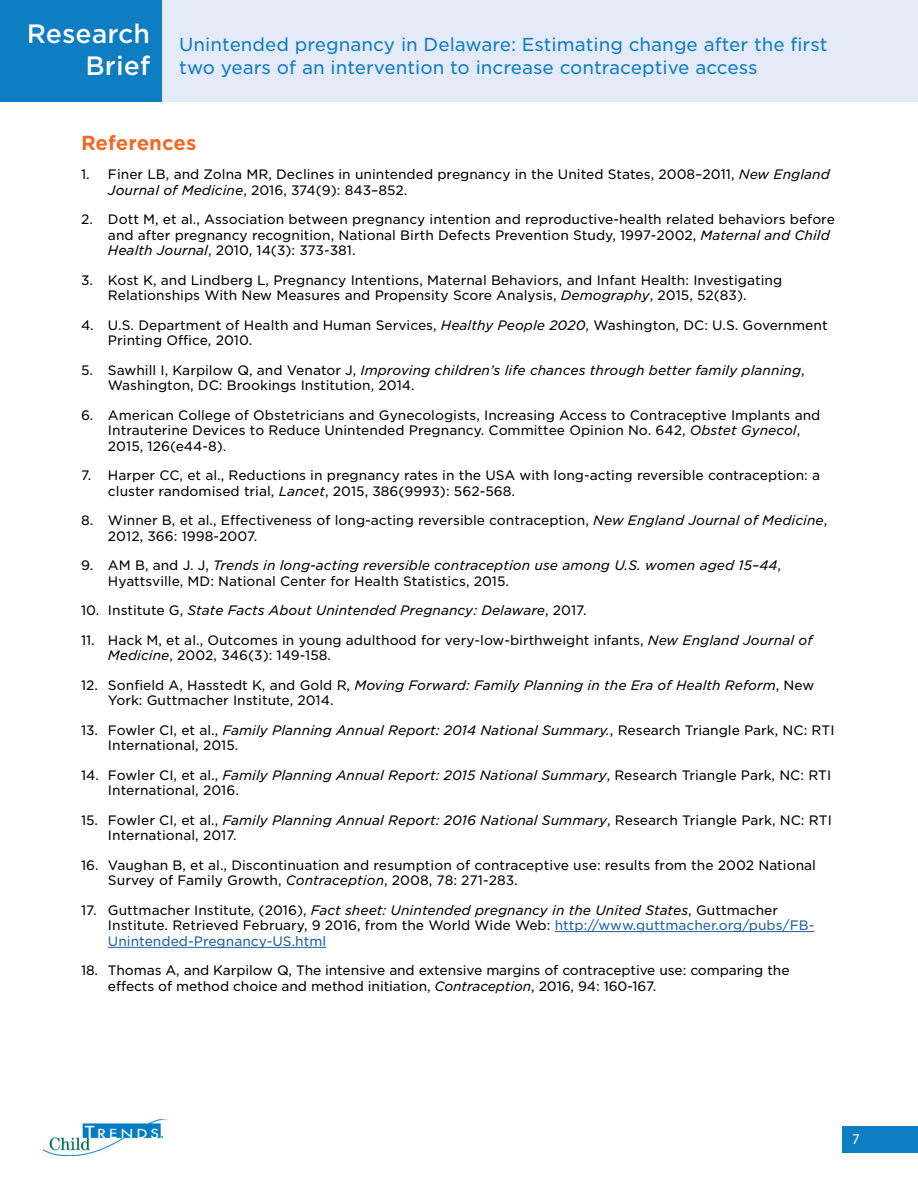
<style>
.page{position:relative;width:918px;height:1188px;background:#fff}
.page>*{position:absolute;margin:0;border:0;box-sizing:border-box;transform-origin:0 0}
.t1{font:500 25.5px/31.5px "Gotham S Sm";color:#fff;text-align:right}
.t2{font:700 19.5px "Gotham S Sm";color:#f26722}
.t3{font:18px/22.5px "Gotham S Sm";color:#0e7dc2}
.t4{font:15px "Myriad Pro";color:#fff}
.t5{font:13.2px/15.8px "Gotham S Sm";color:#000}
.t6{font:italic 13.2px "Gotham S Sm";color:#000}
.s1{font-style:italic}
.s2{font-style:normal}
.s3{color:#215e9e}
</style>
<div class="page">
<img style="left:44px;top:1119px;width:123px;height:36px">
<div style="left:0;top:0;width:918px;height:102px;background:#e4eaf7"></div>
<div style="left:0;top:0;width:162px;height:102px;background:#0e7dc2"></div>
<div style="left:842px;top:1126px;width:76px;height:27px;background:#0e7dc2"></div>
<hr style="left:555px;top:931px;width:259px;height:1px;background:#215e9e">
<hr style="left:108px;top:947px;width:218px;height:1px;background:#215e9e">
<h1 class="t1" style="left:27px;top:18px;width:125px">Research<br>Brief</h1>
<h3 class="t3" style="left:179px;top:33px;width:650px">Unintended pregnancy in Delaware: Estimating change after the first two years of an intervention to increase contraceptive access</h3>
<h2 class="t2" style="left:81px;top:129px;width:117px">References</h2>
<p class="t5" style="left:108px;top:166px;width:723px;text-indent:-27px">1. Finer LB, and Zolna MR, Declines in unintended pregnancy in the United States, 2008–2011, <span class="s1">New England<br>Journal of Medicine</span>, 2016, 374(9): 843–852.</p>
<p class="t5" style="left:108px;top:211px;width:728px;text-indent:-27px">2. Dott M, et al., Association between pregnancy intention and reproductive-health related behaviors before and after pregnancy recognition, National Birth Defects Prevention Study, 1997-2002, <span class="s1">Maternal and Child<br>Health Journal</span>, 2010, 14(3): 373-381.</p>
<p class="t5" style="left:108px;top:272px;width:676px;text-indent:-27px">3. Kost K, and Lindberg L, Pregnancy Intentions, Maternal Behaviors, and Infant Health: Investigating<br>Relationships With New Measures and Propensity Score Analysis, <span class="s1">Demography</span>, 2015, 52(83).</p>
<p class="t5" style="left:108px;top:317px;width:721px;text-indent:-27px">4. U.S. Department of Health and Human Services, <span class="s1">Healthy People 2020</span>, Washington, DC: U.S. Government<br>Printing Office, 2010.</p>
<p class="t5" style="left:108px;top:362px;width:698px;text-indent:-27px">5. Sawhill I, Karpilow Q, and Venator J, <span class="s1">Improving children’s life chances through better family planning</span>,<br>Washington, DC: Brookings Institution, 2014.</p>
<p class="t5" style="left:108px;top:407px;width:714px;text-indent:-27px">6. American College of Obstetricians and Gynecologists, Increasing Access to Contraceptive Implants and<br>Intrauterine Devices to Reduce Unintended Pregnancy. Committee Opinion No. 642, <span class="s1">Obstet Gynecol</span>,<br>2015, 126(e44-8).</p>
<p class="t5" style="left:108px;top:467px;width:714px;text-indent:-27px">7. Harper CC, et al., Reductions in pregnancy rates in the USA with long-acting reversible contraception: a cluster randomised trial, <span class="s1">Lancet</span>, 2015, 386(9993): 562-568.</p>
<p class="t5" style="left:108px;top:512px;width:721px;text-indent:-27px">8. Winner B, et al., Effectiveness of long-acting reversible contraception, <span class="s1">New England Journal of Medicine</span>,<br>2012, 366: 1998-2007.</p>
<p class="t5" style="left:108px;top:557px;width:675px;text-indent:-27px">9. AM B, and J. J, <span class="s1">Trends in long-acting reversible contraception use among U.S. women aged 15–44</span>,<br>Hyattsville, MD: National Center for Health Statistics, 2015.</p>
<p class="t6" style="left:81px;top:602px;width:507px"><span class="s2">10. Institute G,</span> State Facts About Unintended Pregnancy: Delaware<span class="s2">, 2017.</span></p>
<p class="t5" style="left:108px;top:632px;width:706px;text-indent:-27px">11. Hack M, et al., Outcomes in young adulthood for very-low-birthweight infants, <span class="s1">New England Journal of<br>Medicine</span>, 2002, 346(3): 149-158.</p>
<p class="t5" style="left:108px;top:677px;width:708px;text-indent:-27px">12. Sonfield A, Hasstedt K, and Gold R, <span class="s1">Moving Forward: Family Planning in the Era of Health Reform</span>, New<br>York: Guttmacher Institute, 2014.</p>
<p class="t5" style="left:108px;top:722px;width:728px;text-indent:-27px">13. Fowler CI, et al., <span class="s1">Family Planning Annual Report: 2014 National Summary.</span>, Research Triangle Park, NC: RTI<br>International, 2015.</p>
<p class="t5" style="left:108px;top:767px;width:725px;text-indent:-27px">14. Fowler CI, et al., <span class="s1">Family Planning Annual Report: 2015 National Summary</span>, Research Triangle Park, NC: RTI<br>International, 2016.</p>
<p class="t5" style="left:108px;top:812px;width:725px;text-indent:-27px">15. Fowler CI, et al., <span class="s1">Family Planning Annual Report: 2016 National Summary</span>, Research Triangle Park, NC: RTI<br>International, 2017.</p>
<p class="t5" style="left:108px;top:857px;width:710px;text-indent:-27px">16. Vaughan B, et al., Discontinuation and resumption of contraceptive use: results from the 2002 National<br>Survey of Family Growth, <span class="s1">Contraception</span>, 2008, 78: 271-283.</p>
<p class="t5" style="left:108px;top:902px;width:708px;text-indent:-27px">17. Guttmacher Institute, (2016), <span class="s1">Fact sheet: Unintended pregnancy in the United States</span>, Guttmacher<br>Institute. Retrieved February, 9 2016, from the World Wide Web: <span class="s3">http://www.guttmacher.org/pubs/FB-<br>Unintended-Pregnancy-US.html</span></p>
<p class="t5" style="left:108px;top:962px;width:683px;text-indent:-27px">18. Thomas A, and Karpilow Q, The intensive and extensive margins of contraceptive use: comparing the effects of method choice and method initiation, <span class="s1">Contraception</span>, 2016, 94: 160-167.</p>
<p class="t4" style="left:852px;top:1130px;width:9px">7</p>
</div>
